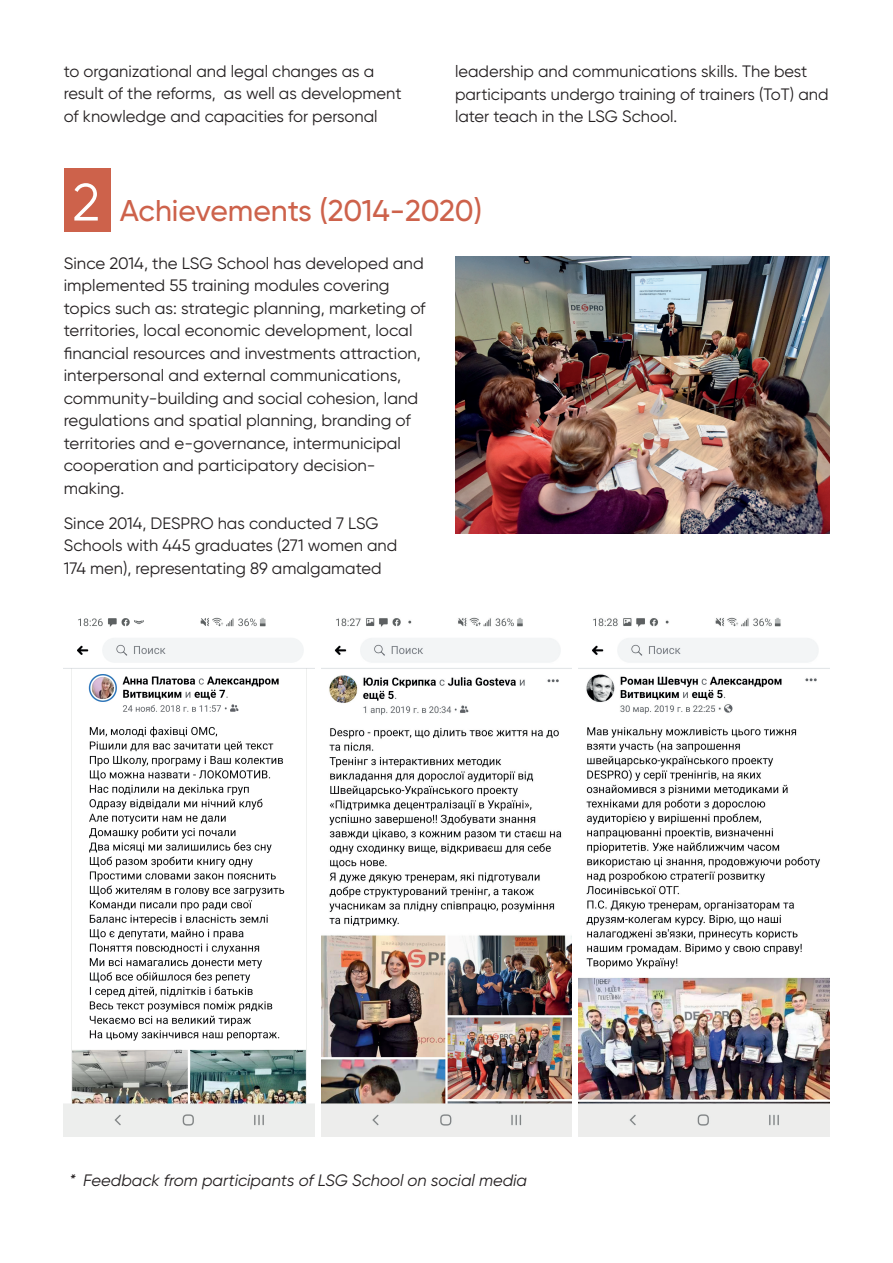
<style>
.page{position:relative;width:893px;height:1263px;background:#fff}
.page>*{position:absolute;margin:0;border:0;box-sizing:border-box;transform-origin:0 0}
.t1{font:500 30px "Gilroy";letter-spacing:-.01em;color:#cd624b}
.t2{font:16.5px/22.5px "Gilroy";color:#231f20}
.t3{font:italic 16.5px "Gilroy";color:#231f20}
.s1{font-weight:400;font-size:52.5px;color:#fff}
</style>
<div class="page">
<div style="left:64px;top:168px;width:47px;height:64px;background:#cd624b"></div>
<img style="left:455px;top:257px;width:375px;height:276px">
<img style="left:64px;top:617px;width:251px;height:519px">
<img style="left:321px;top:617px;width:251px;height:519px">
<img style="left:578px;top:617px;width:251px;height:519px">
<p class="t2" style="left:64px;top:60px;width:339px">to organizational and legal changes as a result of the reforms, as well as development of knowledge and capacities for personal</p>
<p class="t2" style="left:455px;top:60px;width:375px">leadership and communications skills. The best participants undergo training of trainers (ToT) and later teach in the LSG School.</p>
<h1 class="t1" style="left:72px;top:192px;width:411px"><span class="s1">2</span> Achievements (2014-2020)</h1>
<p class="t2" style="left:64px;top:251px;width:363px">Since 2014, the LSG School has developed and implemented 55 training modules covering topics such as: strategic planning, marketing of territories, local economic development, local financial resources and investments attraction, interpersonal and external communications, community-building and social cohesion, land regulations and spatial planning, branding of territories and e-governance, intermunicipal cooperation and participatory decision&shy;making.</p>
<p class="t2" style="left:64px;top:512px;width:335px">Since 2014, DESPRO has conducted 7 LSG<br>Schools with 445 graduates (271 women and<br>174 men), representating 89 amalgamated</p>
<p class="t3" style="left:69px;top:1170px;width:460px">* Feedback from participants of LSG School on social media</p>
</div>
